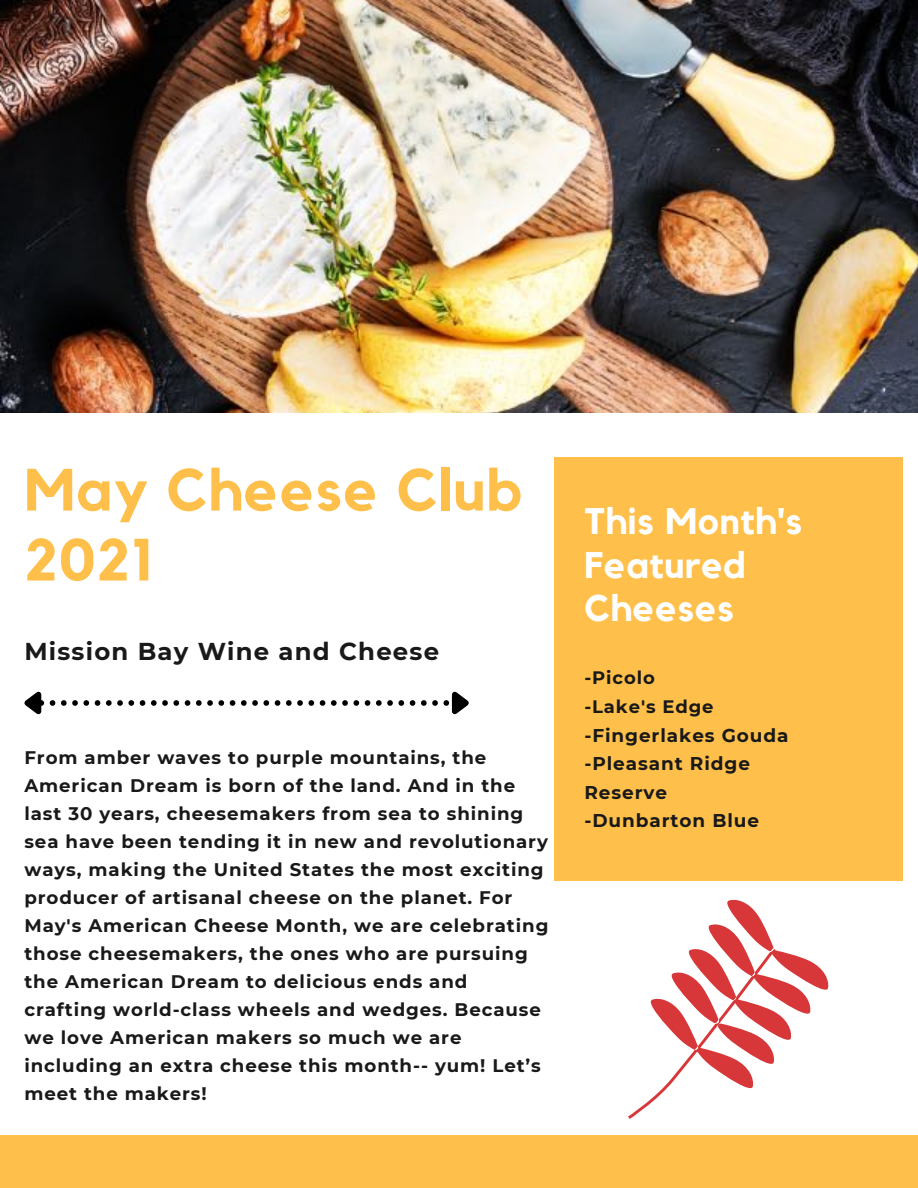
<style>
.page{position:relative;width:918px;height:1188px;background:#fff}
.page>*{position:absolute;margin:0;border:0;box-sizing:border-box;transform-origin:0 0}
.t1{font:700 58.95px/69.9px "Kollektif";letter-spacing:.02em;color:#ffc04b}
.t2{font:700 36.9px/43.3px "Kollektif";letter-spacing:.02em;color:#fff}
.t3{font:700 24.45px "Montserrat";letter-spacing:.05em;color:#191919}
.t4{font:700 18.45px/28.7px "Montserrat";letter-spacing:.05em;color:#191919}
.t5{font:700 18.15px/28px "Montserrat";letter-spacing:.05em;color:#191919}
.t6{font:700 18px "Montserrat";letter-spacing:.05em;color:#191919}
</style>
<div class="page">
<img style="left:0;top:0;width:918px;height:413px">
<div style="left:555px;top:457px;width:348px;height:424px;background:#ffc04b"></div>
<div style="left:0;top:1136px;width:918px;height:52px;background:#ffc04b"></div>
<svg style="left:24px;top:691px;width:445px;height:24px"></svg>
<svg style="left:628px;top:899px;width:201px;height:220px"></svg>
<p class="t1" style="left:24px;top:457px;width:498px">May Cheese Club<br>2021</p>
<p class="t3" style="left:24px;top:637px;width:416px">Mission Bay Wine and Cheese</p>
<p class="t5" style="left:24px;top:743px;width:525px">From amber waves to purple mountains, the American Dream is born of the land. And in the last 30 years, cheesemakers from sea to shining sea have been tending it in new and revolutionary ways, making the United States the most exciting producer of artisanal cheese on the planet. For May's American Cheese Month, we are celebrating those cheesemakers, the ones who are pursuing the American Dream to delicious ends and crafting world-class wheels and wedges. Because we love American makers so much we are including an extra cheese this month-- yum! Let’s meet the makers!</p>
<p class="t2" style="left:584px;top:501px;width:219px">This Month's<br>Featured<br>Cheeses</p>
<p class="t6" style="left:584px;top:667px;width:72px">-Picolo</p>
<p class="t6" style="left:584px;top:696px;width:131px">-Lake's Edge</p>
<p class="t4" style="left:584px;top:721px;width:206px">-Fingerlakes Gouda</p>
<p class="t4" style="left:584px;top:749px;width:167px">-Pleasant Ridge<br>Reserve</p>
<p class="t4" style="left:584px;top:806px;width:176px">-Dunbarton Blue</p>
</div>
